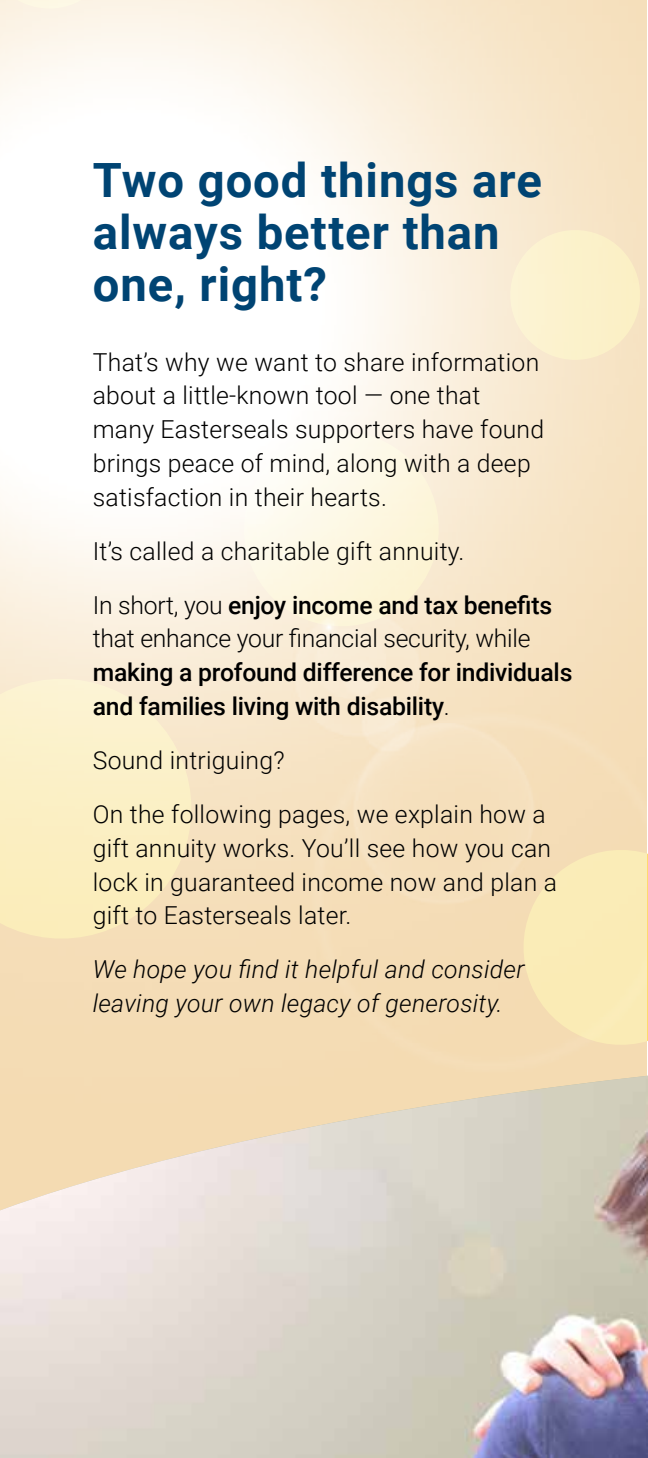
<style>
.page{position:relative;width:648px;height:1458px;background:#fff}
.page>*{position:absolute;margin:0;border:0;box-sizing:border-box;transform-origin:0 0}
.t1{font:700 47.25px/51.8px "Roboto";letter-spacing:.02em;color:#004473}
.t2{font:300 24.75px/33.8px "Roboto";letter-spacing:.01em;color:#000}
.t3{font:500 24.75px/33.8px "Roboto";letter-spacing:-.01em;color:#000}
.t4{font:italic 300 24.75px/33.8px "Roboto";letter-spacing:.01em;color:#000}
.t5{font:300 24.75px "Roboto";letter-spacing:-.01em;color:#000}
.s1{font-weight:500}
.s2{font-weight:300}
</style>
<div class="page">
<svg style="left:510px;top:837px;width:138px;height:205px;background:#f8e6b5"></svg>
<svg style="left:0;top:666px;width:204px;height:285px;background:#f9ecc5"></svg>
<svg style="left:234px;top:422px;width:214px;height:214px"></svg>
<svg style="left:504px;top:224px;width:142px;height:142px;background:#faedcb"></svg>
<div style="left:0;top:0;width:123px;height:17px;background:#fbf3e5"></div>
<div style="left:0;top:1042px;width:648px;height:34px;background:#f4dcb4"></div>
<img style="left:0;top:1076px;width:648px;height:382px">
<h1 class="t1" style="left:93px;top:153px;width:451px">Two good things are always better than one, right?</h1>
<p class="t2" style="left:93px;top:344px;width:453px">That’s why we want to share information about a little-known tool — one that many Easterseals supporters have found brings peace of mind, along with a deep satisfaction in their hearts.</p>
<p class="t2" style="left:93px;top:523px;width:461px;line-height:54px">It’s called a charitable gift annuity.<br>In short, you <span class="s1">enjoy income and tax benefits</span></p>
<p class="t5" style="left:93px;top:621px;width:439px">that enhance your financial security, while</p>
<p class="t3" style="left:93px;top:655px;width:481px">making a profound difference for individuals and families living with disability<span class="s2">.</span></p>
<p class="t2" style="left:93px;top:732px;width:455px;line-height:54px">Sound intriguing?<br>On the following pages, we explain how a</p>
<p class="t2" style="left:93px;top:830px;width:466px">gift annuity works. You’ll see how you can lock in guaranteed income now and plan a gift to Easterseals later.</p>
<p class="t4" style="left:93px;top:952px;width:433px">We hope you find it helpful and consider leaving your own legacy of generosity.</p>
</div>
